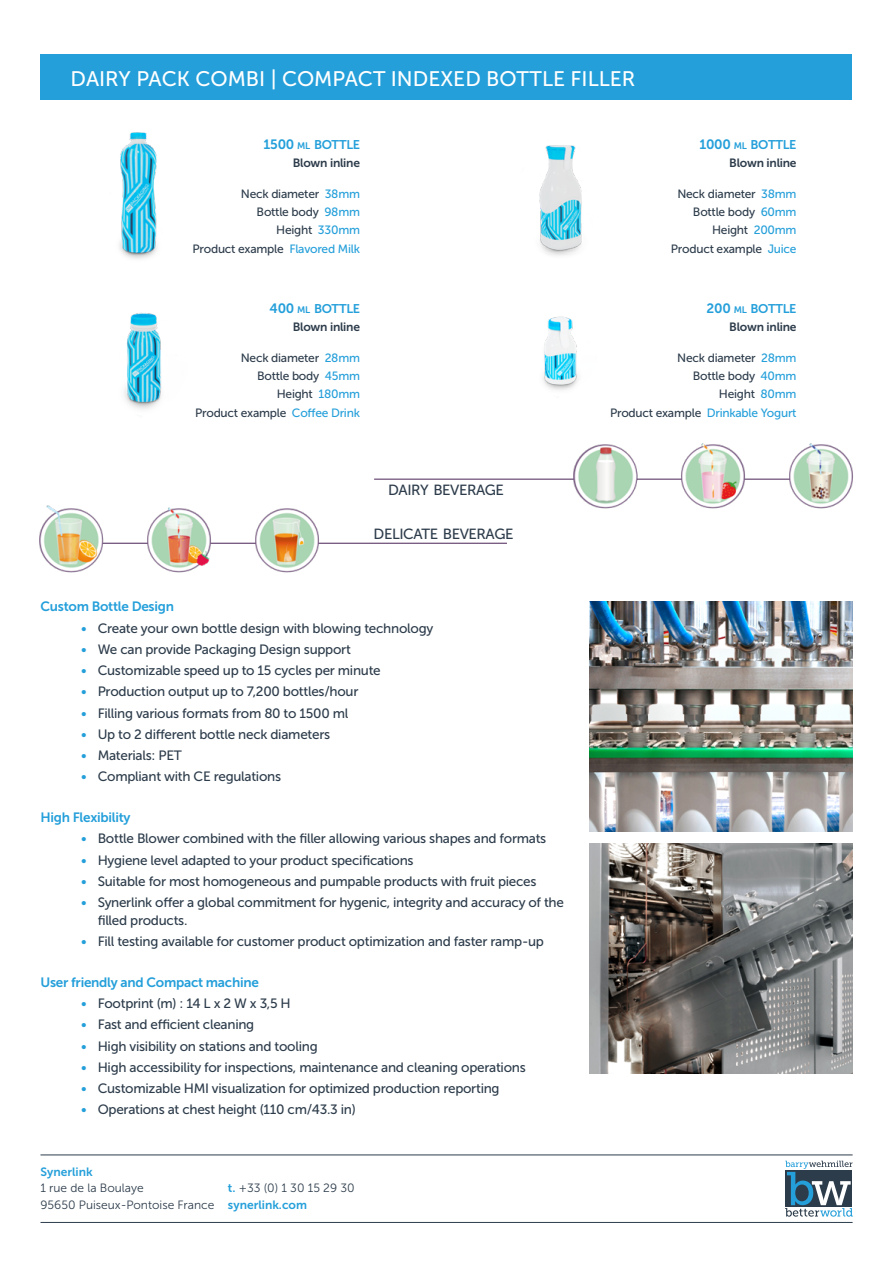
<style>
.page{position:relative;width:893px;height:1263px;background:#fff}
.page>*{position:absolute;margin:0;border:0;box-sizing:border-box;transform-origin:0 0}
.t1{font:21px "Museo Sans 500";color:#fff}
.t2{font:14.7px "Museo Sans 500";letter-spacing:-.03em;color:#2d3c4b}
.t3{font:13.5px/18px "Museo Sans 500";letter-spacing:-.02em;color:#2d3c4b}
.t4{font:13.5px "Museo Sans 700";letter-spacing:-.02em;color:#249fda}
.t5{font:12.6px "Museo Sans 700";letter-spacing:-.03em;color:#249fda}
.t6{font:12px/18.3px "Museo Sans 500";letter-spacing:-.02em;color:#2d3c4b;text-align:right}
.t7{font:12px/16.5px "Museo Sans 300";color:#2d3c4b}
.t8{font:12px "Museo Sans 700";letter-spacing:-.02em;color:#2d3c4b}
.t9{font:12px "Museo Sans 700";color:#249fda}
.s1{font-size:13.5px}
.s2{font-size:9.45px}
.s3{color:#249fda}
.s4{font-family:"Museo Sans 700";color:#249fda}
</style>
<div class="page">
<div style="left:40px;top:54px;width:812px;height:45px;background:#249fda"></div>
<hr style="left:40px;top:1222px;width:813px;height:1px;background:#2d3c4b">
<hr style="left:40px;top:1155px;width:813px;height:1px;background:#2d3c4b">
<svg style="left:785px;top:1161px;width:68px;height:56px"></svg>
<img style="left:124px;top:313px;width:38px;height:97px">
<img style="left:543px;top:316px;width:35px;height:74px">
<img style="left:119px;top:132px;width:38px;height:127px">
<hr style="left:83px;top:543px;width:424px;height:1px;background:#795d82">
<hr style="left:374px;top:478px;width:462px;height:2px;background:#795d82">
<img style="left:539px;top:145px;width:43px;height:111px">
<img style="left:561px;top:444px;width:81px;height:65px">
<img style="left:669px;top:443px;width:81px;height:66px">
<img style="left:778px;top:443px;width:75px;height:66px">
<img style="left:39px;top:505px;width:69px;height:68px">
<img style="left:135px;top:507px;width:81px;height:66px">
<img style="left:243px;top:508px;width:81px;height:65px">
<img style="left:589px;top:601px;width:263px;height:231px">
<img style="left:589px;top:844px;width:263px;height:229px">
<h1 class="t1" style="left:71px;top:68px;width:566px">DAIRY PACK COMBI | COMPACT INDEXED BOTTLE FILLER</h1>
<p class="t5" style="left:264px;top:138px;width:98px"><span class="s1">1500</span> <span class="s2">ML</span> BOTTLE</p>
<p class="t8" style="left:293px;top:157px;width:69px">Blown inline</p>
<p class="t6" style="left:193px;top:185px;width:169px">Neck diameter <span class="s3">38mm<br></span>Bottle body <span class="s3">98mm<br></span>Height <span class="s3">330mm<br></span>Product example <span class="s3">Flavored Milk</span></p>
<p class="t5" style="left:699px;top:138px;width:99px"><span class="s1">1000</span> <span class="s2">ML</span> BOTTLE</p>
<p class="t8" style="left:729px;top:157px;width:69px">Blown inline</p>
<p class="t6" style="left:671px;top:185px;width:127px">Neck diameter <span class="s3">38mm<br></span>Bottle body <span class="s3">60mm<br></span>Height <span class="s3">200mm<br></span>Product example <span class="s3">Juice</span></p>
<p class="t5" style="left:270px;top:302px;width:92px"><span class="s1">400</span> <span class="s2">ML</span> BOTTLE</p>
<p class="t8" style="left:293px;top:321px;width:69px">Blown inline</p>
<p class="t6" style="left:195px;top:349px;width:166px">Neck diameter <span class="s3">28mm<br></span>Bottle body <span class="s3">45mm<br></span>Height <span class="s3">180mm<br></span>Product example <span class="s3">Coffee Drink</span></p>
<p class="t2" style="left:388px;top:482px;width:117px">DAIRY BEVERAGE</p>
<p class="t2" style="left:374px;top:526px;width:142px">DELICATE BEVERAGE</p>
<p class="t4" style="left:40px;top:599px;width:135px">Custom Bottle Design</p>
<p class="t3" style="left:81px;top:619px;width:354px"><span class="s3">•</span> Create your own bottle design with blowing technology</p>
<p class="t3" style="left:81px;top:640px;width:271px"><span class="s3">•</span> We can provide Packaging Design support</p>
<p class="t3" style="left:81px;top:661px;width:301px"><span class="s3">•</span> Customizable speed up to 15 cycles per minute</p>
<p class="t3" style="left:81px;top:683px;width:279px"><span class="s3">•</span> Production output up to 7,200 bottles/hour</p>
<p class="t3" style="left:81px;top:704px;width:269px"><span class="s3">•</span> Filling various formats from 80 to 1500 ml</p>
<p class="t3" style="left:81px;top:725px;width:251px"><span class="s3">•</span> Up to 2 different bottle neck diameters</p>
<p class="t3" style="left:81px;top:746px;width:102px"><span class="s3">•</span> Materials: PET</p>
<p class="t3" style="left:81px;top:768px;width:202px"><span class="s3">•</span> Compliant with CE regulations</p>
<p class="t4" style="left:40px;top:810px;width:92px">High Flexibility</p>
<p class="t3" style="left:81px;top:830px;width:467px"><span class="s3">•</span> Bottle Blower combined with the filler allowing various shapes and formats</p>
<p class="t3" style="left:81px;top:851px;width:334px"><span class="s3">•</span> Hygiene level adapted to your product specifications</p>
<p class="t3" style="left:81px;top:872px;width:457px"><span class="s3">•</span> Suitable for most homogeneous and pumpable products with fruit pieces</p>
<p class="t3" style="left:98px;top:893px;width:468px;text-indent:-17px"><span class="s3">•</span> Synerlink offer a global commitment for hygenic, integrity and accuracy of the filled products.</p>
<p class="t3" style="left:81px;top:932px;width:465px"><span class="s3">•</span> Fill testing available for customer product optimization and faster ramp-up</p>
<p class="t4" style="left:40px;top:975px;width:220px">User friendly and Compact machine</p>
<p class="t3" style="left:81px;top:994px;width:211px"><span class="s3">•</span> Footprint (m) : 14 L x 2 W x 3,5 H</p>
<p class="t3" style="left:81px;top:1016px;width:175px"><span class="s3">•</span> Fast and efficient cleaning</p>
<p class="t3" style="left:81px;top:1037px;width:238px"><span class="s3">•</span> High visibility on stations and tooling</p>
<p class="t3" style="left:81px;top:1058px;width:446px"><span class="s3">•</span> High accessibility for inspections, maintenance and cleaning operations</p>
<p class="t3" style="left:81px;top:1079px;width:420px"><span class="s3">•</span> Customizable HMI visualization for optimized production reporting</p>
<p class="t3" style="left:81px;top:1101px;width:276px"><span class="s3">•</span> Operations at chest height (110 cm/43.3 in)</p>
<p class="t9" style="left:40px;top:1165px;width:54px">Synerlink</p>
<p class="t7" style="left:40px;top:1180px;width:175px">1 rue de la Boulaye<br>95650 Puiseux-Pontoise France</p>
<p class="t7" style="left:228px;top:1180px;width:128px"><span class="s4">t.</span> +33 (0) 1 30 15 29 30</p>
<p class="t9" style="left:228px;top:1198px;width:81px">synerlink.com</p>
<p class="t5" style="left:707px;top:302px;width:91px"><span class="s1">200</span> <span class="s2">ML</span> BOTTLE</p>
<p class="t8" style="left:729px;top:321px;width:69px">Blown inline</p>
<p class="t6" style="left:610px;top:349px;width:188px">Neck diameter <span class="s3">28mm<br></span>Bottle body <span class="s3">40mm<br></span>Height <span class="s3">80mm<br></span>Product example <span class="s3">Drinkable Yogurt</span></p>
</div>
